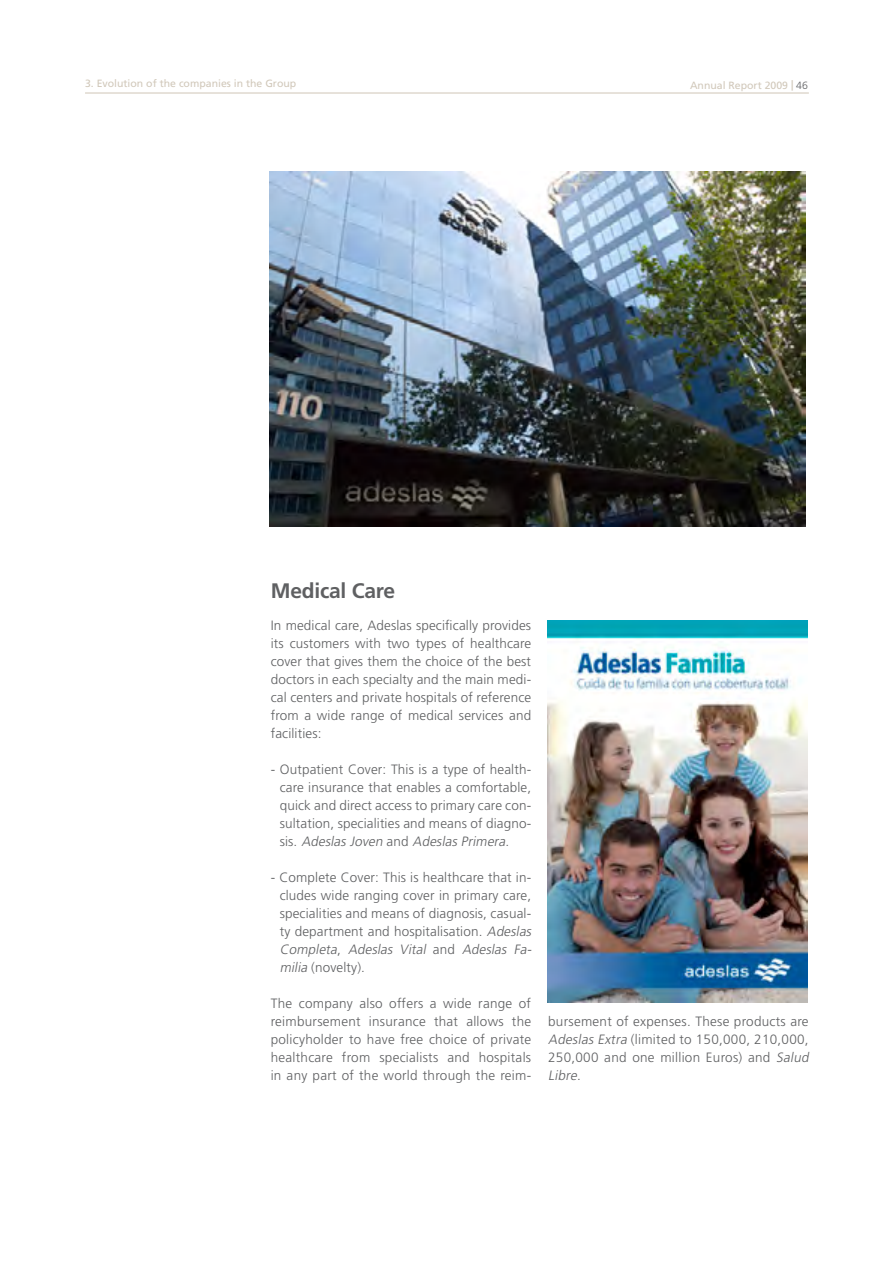
<style>
.page{position:relative;width:893px;height:1263px;background:#fff}
.page>*{position:absolute;margin:0;border:0;box-sizing:border-box;transform-origin:0 0}
.TITULO_AZUL{font:700 21px "Frutiger LT Std";letter-spacing:-.01em;color:#5f6062}
.CUERPO_DE_TEXTO{font:300 13.5px/18px "Frutiger LT Std";letter-spacing:.01em;color:#5f6062;text-align:justify}
.t1{font:10.5px "Frutiger LT Std";color:#d1c8ba}
.s1{font-weight:700}
.s2{font-weight:300;color:#5f6062}
.s3{font-style:italic}
</style>
<div class="page">
<hr style="left:85px;top:92px;width:724px;height:2px;background:#d1c8ba">
<img style="left:270px;top:172px;width:535px;height:354px">
<img style="left:547px;top:621px;width:260px;height:381px">
<p class="t1" style="left:85px;top:77px;width:213px">3. Evolution of the companies in the Group</p>
<p class="t1" style="left:690px;top:80px;width:119px">Annual Report 2009 <span class="s1">|</span> <span class="s2">46</span></p>
<p class="TITULO_AZUL" style="left:271px;top:578px;width:126px">Medical Care</p>
<p class="CUERPO_DE_TEXTO" style="left:271px;top:617px;width:262px">In medical care, Adeslas specifically provides its customers with two types of healthcare cover that gives them the choice of the best doctors in each specialty and the main medi&shy;cal centers and private hospitals of reference from a wide range of medical services and facilities:</p>
<p class="CUERPO_DE_TEXTO" style="left:280px;top:761px;width:253px;text-indent:-9px">- Outpatient Cover: This is a type of health&shy;care insurance that enables a comfortable, quick and direct access to primary care con&shy;sultation, specialities and means of diagno&shy;s i s . <span class="s3">Adeslas Joven</span> a n d <span class="s3">Adeslas Primera</span>.</p>
<p class="CUERPO_DE_TEXTO" style="left:280px;top:869px;width:256px;text-align:left;text-indent:-9px">- Complete Cover: This is healthcare that in&shy;cludes wide ranging cover in primary care, specialities and means of diagnosis, casual&shy;ty department and hospitalisation. <span class="s3">Adeslas Completa</span>, <span class="s3">Adeslas Vital</span> a n d <span class="s3">Adeslas Fa&shy;milia</span> (novelty).</p>
<p class="CUERPO_DE_TEXTO" style="left:271px;top:995px;width:262px">The company also offers a wide range of reimbursement insurance that allows the policyholder to have free choice of private healthcare from specialists and hospitals in any part of the world through the reim-</p>
<p class="CUERPO_DE_TEXTO" style="left:548px;top:1013px;width:265px;text-align:left">bursement of expenses. These products are <span class="s3">Adeslas Extra</span> (limited to 150,000, 210,000, 250,000 and one million Euros) and <span class="s3">Salud Libre</span>.</p>
</div>
